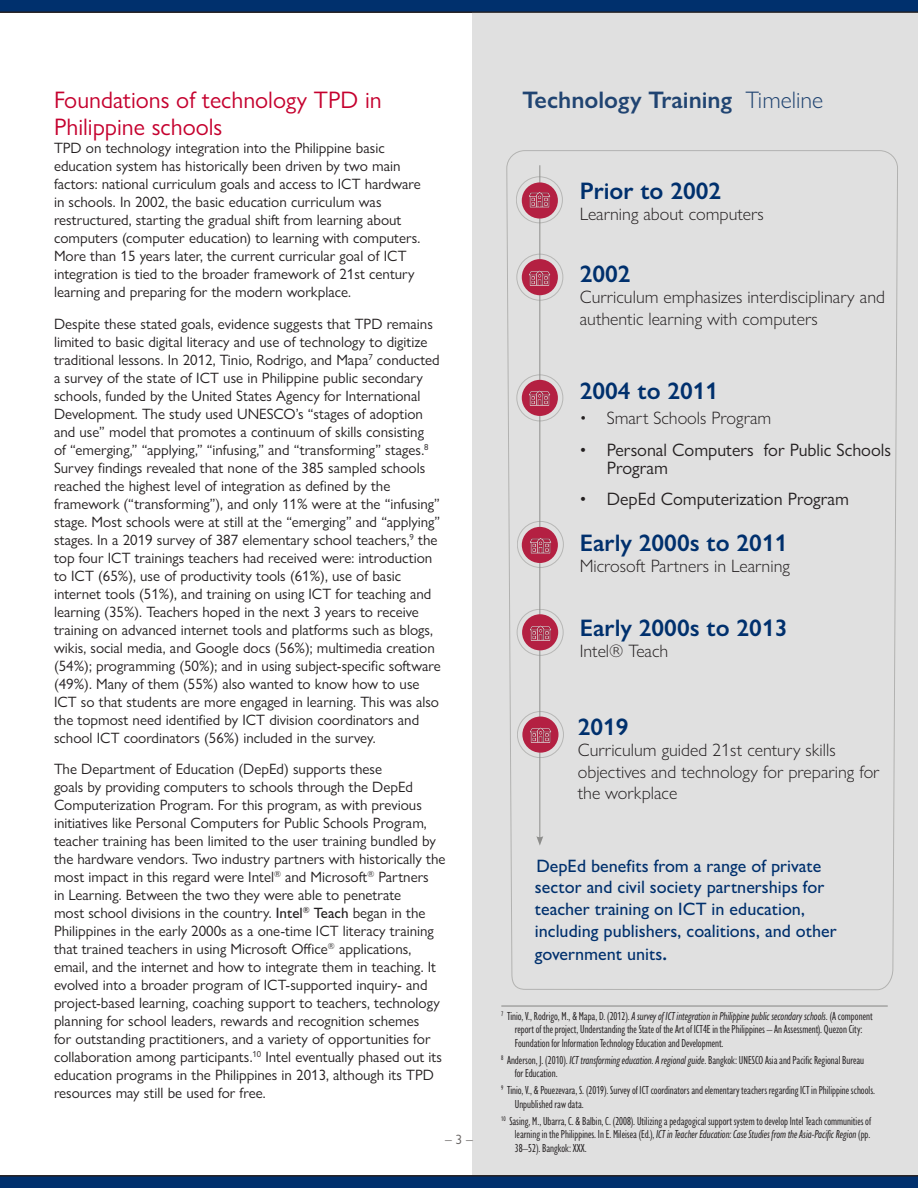
<style>
.page{position:relative;width:918px;height:1188px;background:#fff}
.page>*{position:absolute;margin:0;border:0;box-sizing:border-box;transform-origin:0 0}
.text{font:600 24px "Gill Sans Nova";color:#00306d}
.t1{font:24px/27px "Gill Sans Nova";color:#c5002e}
.text-2{font:300 18px/21.6px "Gill Sans Nova";color:#231f20}
.text-3{font:500 18px/21.6px "Gill Sans Nova";color:#00306d}
.t2{font:18px/18px "Gill Sans Nova";color:#231f20}
.text-4{font:15px/18px "Gill Sans Nova";color:#231f20}
.t3{font:13.5px "Gill Sans Nova";color:#676362}
.footnotes{font:condensed 12px/13.5px "Gill Sans Nova";color:#231f20}
.footnote_with_rule{font:condensed 12px/13.5px "Gill Sans Nova";color:#231f20}
.s1{font-weight:500}
.s2{font-weight:300}
.s3{color:#00306e}
.s4{font-weight:600;font-size:19.5px}
.s5{font-style:italic}
</style>
<div class="page">
<svg style="left:0;top:0;width:918px;height:13px"></svg>
<svg style="left:0;top:1175px;width:918px;height:13px"></svg>
<div style="left:472px;top:13px;width:446px;height:1162px;background:#e0e0e0"></div>
<hr style="left:501px;top:1006px;width:387px;height:1px;background:#848482">
<h1 class="t1" style="left:54px;top:86px;width:329px">Foundations of technology TPD in<br>Philippine schools</h1>
<p class="text-4" style="left:54px;top:139px;width:368px">TPD on technology integration into the Philippine basic education system has historically been driven by two main factors: national curriculum goals and access to ICT hardware in schools. In 2002, the basic education curriculum was restructured, starting the gradual shift from learning about computers (computer education) to learning with computers.<br>More than 15 years later, the current curricular goal of ICT integration is tied to the broader framework of 21st century learning and preparing for the modern workplace.</p>
<p class="text-4" style="left:54px;top:315px;width:388px">Despite these stated goals, evidence suggests that TPD remains limited to basic digital literacy and use of technology to digitize traditional lessons. In 2012, Tinio, Rodrigo, and Mapa<sup>7</sup> conducted a survey of the state of ICT use in Philippine public secondary schools, funded by the United States Agency for International Development. The study used UNESCO’s “stages of adoption and use” model that promotes a continuum of skills consisting<br>of “emerging,” “applying,” “infusing,” and “transforming” stages.<sup>8<br></sup>Survey findings revealed that none of the 385 sampled schools reached the highest level of integration as defined by the framework (“transforming”), and only 11% were at the “infusing” stage. Most schools were at still at the “emerging” and “applying” stages. In a 2019 survey of 387 elementary school teachers,<sup>9</sup> the top four ICT trainings teachers had received were: introduction to ICT (65%), use of productivity tools (61%), use of basic internet tools (51%), and training on using ICT for teaching and learning (35%). Teachers hoped in the next 3 years to receive training on advanced internet tools and platforms such as blogs, wikis, social media, and Google docs (56%); multimedia creation (54%); programming (50%); and in using subject-specific software (49%). Many of them (55%) also wanted to know how to use ICT so that students are more engaged in learning. This was also the topmost need identified by ICT division coordinators and school ICT coordinators (56%) included in the survey.</p>
<p class="text-4" style="left:54px;top:760px;width:393px">The Department of Education (DepEd) supports these<br>goals by providing computers to schools through the DepEd Computerization Program. For this program, as with previous initiatives like Personal Computers for Public Schools Program, teacher training has been limited to the user training bundled by the hardware vendors. Two industry partners with historically the most impact in this regard were Intel<sup>®</sup> and Microsoft<sup>®</sup> Partners<br>in Learning. Between the two they were able to penetrate<br>most school divisions in the country. <span class="s1">Intel</span><sup>®</sup> <span class="s1">Teach</span> began in the Philippines in the early 2000s as a one-time ICT literacy training that trained teachers in using Microsoft Office<sup>®</sup> applications, email, and the internet and how to integrate them in teaching. It evolved into a broader program of ICT-supported inquiry- and project-based learning, coaching support to teachers, technology planning for school leaders, rewards and recognition schemes<br>for outstanding practitioners, and a variety of opportunities for collaboration among participants.<sup>10</sup> Intel eventually phased out its education programs in the Philippines in 2013, although its TPD resources may still be used for free.</p>
<p class="t3" style="left:445px;top:1131px;width:29px">– 3 –</p>
<p class="text" style="left:522px;top:85px;width:302px">Technology Training <span class="s2">Timeline</span></p>
<p class="text" style="left:580px;top:176px;width:143px">Prior to 2002</p>
<p class="text-2" style="left:580px;top:203px;width:186px">Learning about computers</p>
<p class="text" style="left:580px;top:259px;width:52px">2002</p>
<p class="text-2" style="left:580px;top:286px;width:307px">Curriculum emphasizes interdisciplinary and authentic learning with computers</p>
<p class="text" style="left:580px;top:376px;width:140px">2004 to 2011</p>
<p class="text-2" style="left:580px;top:407px;width:193px">• Smart Schools Program</p>
<p class="t2" style="left:607px;top:441px;width:286px;text-indent:-27px">• Personal Computers for Public Schools<br>Program</p>
<p class="t2" style="left:580px;top:490px;width:271px">• DepEd Computerization Program</p>
<p class="text" style="left:580px;top:528px;width:209px">Early 2000s to 2011</p>
<p class="text-2" style="left:580px;top:555px;width:212px">Microsoft Partners in Learning</p>
<p class="text" style="left:580px;top:613px;width:209px">Early 2000s to 2013</p>
<p class="text-2" style="left:580px;top:640px;width:90px">Intel® Teach</p>
<p class="text" style="left:578px;top:712px;width:52px">20<span class="s3">1</span>9</p>
<p class="text-2" style="left:578px;top:739px;width:303px">Curriculum guided 21st century skills objectives and technology for preparing for the workplace</p>
<p class="text-3" style="left:535px;top:855px;width:303px">DepEd benefits from a range of private sector and civil society partnerships for teacher training on ICT in education, including publishers, coalitions, and other</p>
<p class="text-3" style="left:535px;top:943px;width:134px">government units<span class="s4">.</span></p>
<p class="footnote_with_rule" style="left:515px;top:1009px;width:359px;text-indent:-14px"><sup>7</sup> Tinio, V., Rodrigo, M., &amp; Mapa, D. (2012). <span class="s5">A survey of ICT integration in Philippine public secondary schools.</span> (A component report of the project, Understanding the State of the Art of ICT4E in the Philippines – An Assessment). Quezon City:<br>Foundation for Information Technology Education and Development.</p>
<p class="footnotes" style="left:515px;top:1053px;width:351px;text-indent:-14px"><sup>8</sup> Anderson, J. (2010). <span class="s5">ICT transforming education. A regional guide</span>. Bangkok: UNESCO Asia and Pacific Regional Bureau for Education.</p>
<p class="footnotes" style="left:515px;top:1083px;width:362px;text-indent:-14px"><sup>9</sup> Tinio, V., &amp; Pouezevara, S. (2019). Survey of ICT coordinators and elementary teachers regarding ICT in Philippine schools.<br>Unpublished raw data.</p>
<p class="footnotes" style="left:515px;top:1114px;width:358px;text-align:justify;text-indent:-14px"><sup>10</sup> Sasing, M., Ubarra, C. &amp; Balbin, C. (2008). Utilizing a pedagogical support system to develop Intel Teach communities of learning in the Philippines. In E. Mileisea (Ed.), <span class="s5">ICT in Teacher Education: Case Studies from the Asia-Pacific Region</span> (pp.<br>38–52). Bangkok: XXX.</p>
</div>
